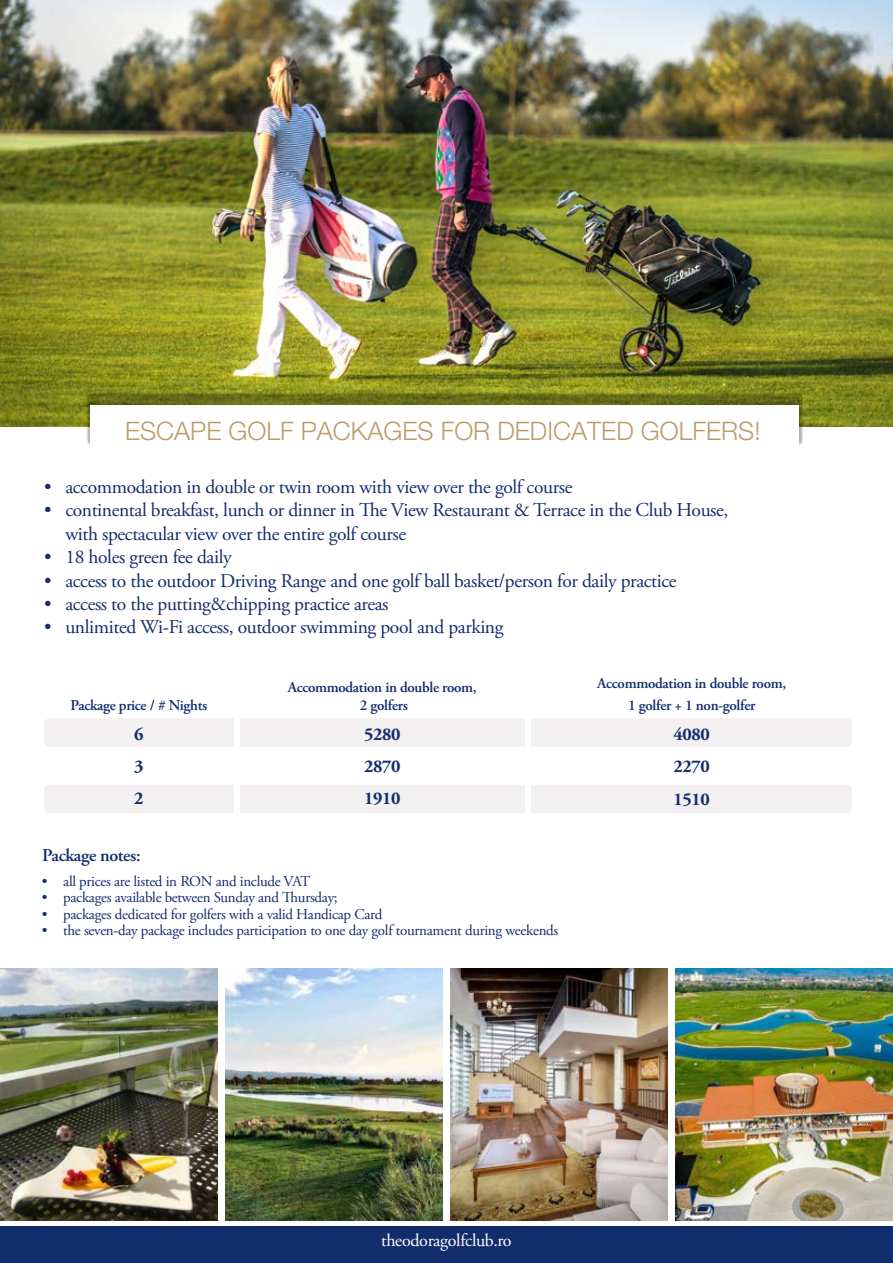
<style>
.page{position:relative;width:893px;height:1263px;background:#fff}
.page>*{position:absolute;margin:0;border:0;box-sizing:border-box;transform-origin:0 0}
.t1{font:300 25.5px "Helvetica Neue LT Pro";color:#bc9b6a}
.t2{font:19.5px/23.4px "Adobe Garamond Pro";letter-spacing:-.02em;color:#122c6c}
.t3{font:700 18px/32.2px "Adobe Garamond Pro";letter-spacing:-.02em;color:#122c6c;text-align:justify}
.t4{font:18px "Adobe Garamond Pro";letter-spacing:-.02em;color:#fff}
.t5{font:600 18px "Adobe Garamond Pro";letter-spacing:-.02em;color:#122c6c}
.t6{font:15px "Adobe Garamond Pro";letter-spacing:-.02em;color:#122c6c}
.t7{font:600 15px/18px "Adobe Garamond Pro";letter-spacing:-.02em;color:#122c6c;text-align:center}
</style>
<div class="page">
<img style="left:0;top:0;width:893px;height:426px">
<div style="left:0;top:1227px;width:893px;height:36px;background:#122c6c"></div>
<div style="left:44px;top:718px;width:808px;height:29px;background:#f2f0f0"></div>
<div style="left:44px;top:785px;width:808px;height:28px;background:#f2f0f0"></div>
<div style="left:234px;top:718px;width:6px;height:97px;background:#fff"></div>
<div style="left:525px;top:718px;width:6px;height:97px;background:#fff"></div>
<img style="left:675px;top:968px;width:218px;height:252px">
<img style="left:1px;top:968px;width:217px;height:252px">
<img style="left:450px;top:968px;width:218px;height:252px">
<img style="left:225px;top:968px;width:218px;height:252px">
<div style="left:86px;top:392px;width:717px;height:54px;background:#000;opacity:.3"></div>
<div style="left:91px;top:405px;width:708px;height:45px;background:#fff"></div>
<h1 class="t1" style="left:125px;top:416px;width:637px">ESCAPE GOLF PACKAGES FOR DEDICATED GOLFERS!</h1>
<p class="t2" style="left:44px;top:476px;width:530px">• accommodation in double or twin room with view over the golf course</p>
<p class="t2" style="left:65px;top:499px;width:664px;text-indent:-21px">• continental breakfast, lunch or dinner in The View Restaurant &amp; Terrace in the Club House, with spectacular view over the entire golf course</p>
<p class="t2" style="left:44px;top:546px;width:189px">• 18 holes green fee daily</p>
<p class="t2" style="left:44px;top:569px;width:634px">• access to the outdoor Driving Range and one golf ball basket/person for daily practice</p>
<p class="t2" style="left:44px;top:593px;width:346px">• access to the putting&amp;chipping practice areas</p>
<p class="t2" style="left:44px;top:616px;width:461px">• unlimited Wi-Fi access, outdoor swimming pool and parking</p>
<p class="t7" style="left:70px;top:696px;width:138px">Package price / # Nights</p>
<p class="t3" style="left:134px;top:718px;width:11px">6<br>3<br>2</p>
<p class="t7" style="left:288px;top:678px;width:190px">Accommodation in double room,<br>2 golfers</p>
<p class="t3" style="left:364px;top:718px;width:38px">5280<br>2870<br>1910</p>
<p class="t5" style="left:42px;top:845px;width:100px">Package notes:</p>
<p class="t6" style="left:42px;top:872px;width:270px">• all prices are listed in RON and include VAT</p>
<p class="t6" style="left:42px;top:888px;width:297px">• packages available between Sunday and Thursday;</p>
<p class="t6" style="left:42px;top:905px;width:342px">• packages dedicated for golfers with a valid Handicap Card</p>
<p class="t6" style="left:42px;top:921px;width:518px">• the seven-day package includes participation to one day golf tournament during weekends</p>
<p class="t7" style="left:597px;top:673px;width:190px;line-height:21.6px">Accommodation in double room,<br>1 golfer + 1 non-golfer</p>
<p class="t3" style="left:674px;top:719px;width:38px">4080<br>2270<br>1510</p>
<p class="t4" style="left:381px;top:1230px;width:132px">theodoragolfclub.ro</p>
</div>
